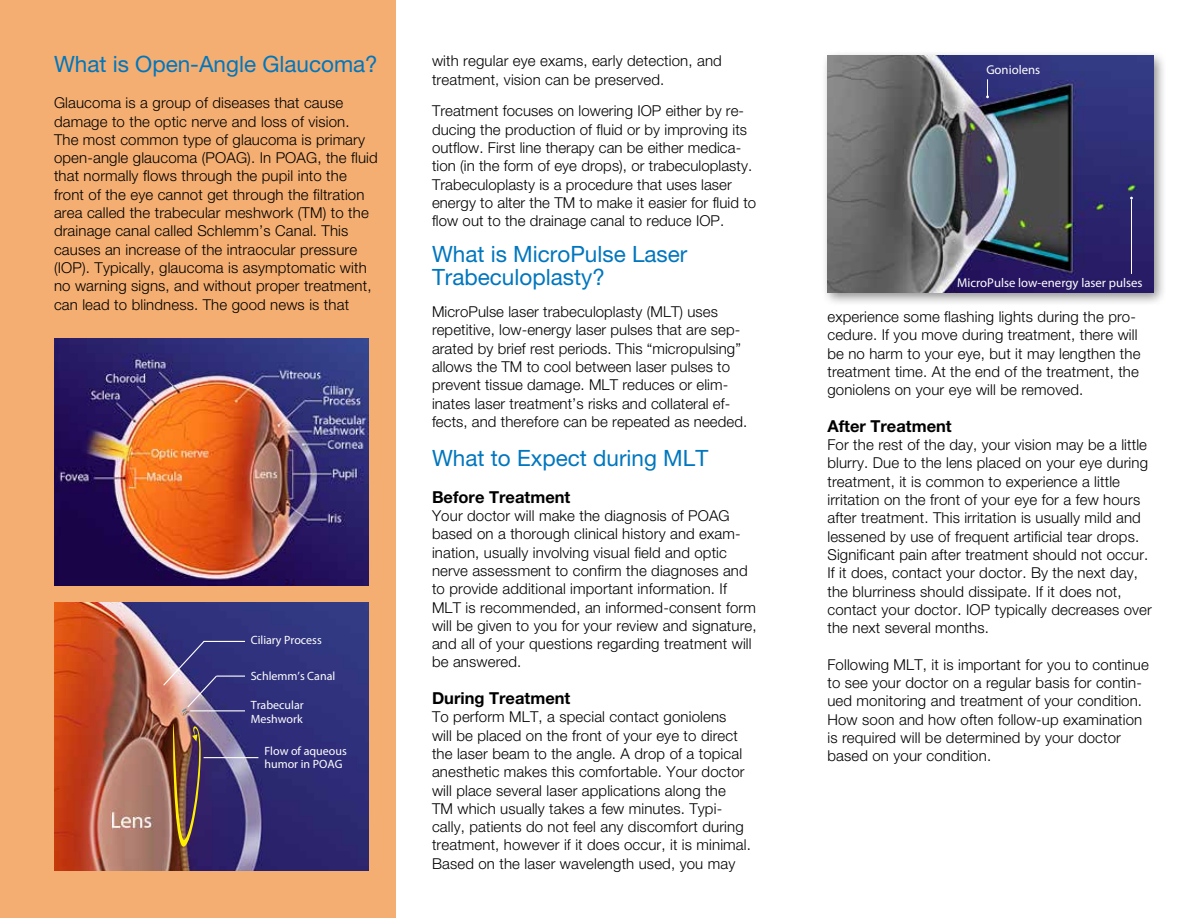
<style>
.page{position:relative;width:1188px;height:918px;background:#fff}
.page>*{position:absolute;margin:0;border:0;box-sizing:border-box;transform-origin:0 0}
.t1{font:22.5px/22.8px "Helvetica Neue";color:#0076be}
.t2{font:700 16.5px "Helvetica Neue";color:#000}
.t3{font:300 15px/18.3px "Helvetica Neue";letter-spacing:.01em;color:#000}
.t4{font:12.75px "Myriad Pro";color:#fff}
.t5{font:12px/13.5px "Myriad Pro";color:#fff}
</style>
<div class="page">
<div style="left:0;top:0;width:395px;height:918px;background:#f4ae71"></div>
<img style="left:54px;top:338px;width:315px;height:248px">
<div style="left:822px;top:50px;width:346px;height:256px;background:#000;opacity:.45"></div>
<img style="left:827px;top:56px;width:326px;height:236px">
<img style="left:54px;top:602px;width:315px;height:269px">
<img style="left:172px;top:723px;width:37px;height:126px">
<hr style="left:1131px;top:199px;width:1px;height:75px;background:#fff">
<svg style="left:986px;top:79px;width:3px;height:19px"></svg>
<svg style="left:162px;top:640px;width:83px;height:76px;background:#6a5c8c"></svg>
<hr style="left:204px;top:757px;width:54px;height:1px;background:#fff">
<h1 class="t1" style="left:54px;top:52px;width:325px">What is Open-Angle Glaucoma?</h1>
<p class="t3" style="left:54px;top:93px;width:325px">Glaucoma is a group of diseases that cause damage to the optic nerve and loss of vision.<br>The most common type of glaucoma is primary open-angle glaucoma (POAG). In POAG, the fluid that normally flows through the pupil into the front of the eye cannot get through the filtration area called the trabecular meshwork (TM) to the drainage canal called Schlemm’s Canal. This causes an increase of the intraocular pressure (IOP). Typically, glaucoma is asymptomatic with no warning signs, and without proper treatment, can lead to blindness. The good news is that</p>
<p class="t5" style="left:251px;top:633px;width:73px">Ciliary Process</p>
<p class="t5" style="left:251px;top:669px;width:86px">Schlemm’s Canal</p>
<p class="t5" style="left:251px;top:698px;width:55px">Trabecular<br>Meshwork</p>
<p class="t5" style="left:264px;top:744px;width:84px">Flow of aqueous humor in POAG</p>
<p class="t3" style="left:432px;top:51px;width:291px">with regular eye exams, early detection, and treatment, vision can be preserved.</p>
<p class="t3" style="left:432px;top:102px;width:326px">Treatment focuses on lowering IOP either by re&shy;ducing the production of fluid or by improving its outflow. First line therapy can be either medica&shy;tion (in the form of eye drops), or trabeculoplasty.<br>Trabeculoplasty is a procedure that uses laser energy to alter the TM to make it easier for fluid to flow out to the drainage canal to reduce IOP.</p>
<h1 class="t1" style="left:432px;top:243px;width:257px">What is MicroPulse Laser<br>Trabeculoplasty?</h1>
<p class="t3" style="left:432px;top:302px;width:317px">MicroPulse laser trabeculoplasty (MLT) uses repetitive, low-energy laser pulses that are sep&shy;arated by brief rest periods. This “micropulsing” allows the TM to cool between laser pulses to prevent tissue damage. MLT reduces or elim&shy;inates laser treatment’s risks and collateral ef&shy;fects, and therefore can be repeated as needed.</p>
<h1 class="t1" style="left:432px;top:446px;width:278px">What to Expect during MLT</h1>
<p class="t2" style="left:432px;top:487px;width:140px">Before Treatment</p>
<p class="t3" style="left:432px;top:506px;width:326px">Your doctor will make the diagnosis of POAG based on a thorough clinical history and exam&shy;ination, usually involving visual field and optic nerve assessment to confirm the diagnoses and to provide additional important information. If MLT is recommended, an informed-consent form will be given to you for your review and signature, and all of your questions regarding treatment will be answered.</p>
<p class="t2" style="left:432px;top:688px;width:140px">During Treatment</p>
<p class="t3" style="left:432px;top:708px;width:320px">To perform MLT, a special contact goniolens<br>will be placed on the front of your eye to direct the laser beam to the angle. A drop of a topical anesthetic makes this comfortable. Your doctor will place several laser applications along the<br>TM which usually takes a few minutes. Typi&shy;cally, patients do not feel any discomfort during treatment, however if it does occur, it is minimal.<br>Based on the laser wavelength used, you may</p>
<p class="t4" style="left:986px;top:62px;width:55px">Goniolens</p>
<p class="t4" style="left:957px;top:274px;width:187px">MicroPulse low-energy laser pulses</p>
<p class="t3" style="left:827px;top:307px;width:315px">experience some flashing lights during the pro&shy;cedure. If you move during treatment, there will be no harm to your eye, but it may lengthen the treatment time. At the end of the treatment, the goniolens on your eye will be removed.</p>
<p class="t2" style="left:827px;top:416px;width:126px">After Treatment</p>
<p class="t3" style="left:827px;top:435px;width:326px">For the rest of the day, your vision may be a little blurry. Due to the lens placed on your eye during treatment, it is common to experience a little irritation on the front of your eye for a few hours after treatment. This irritation is usually mild and lessened by use of frequent artificial tear drops.<br>Significant pain after treatment should not occur.<br>If it does, contact your doctor. By the next day, the blurriness should dissipate. If it does not, contact your doctor. IOP typically decreases over the next several months.</p>
<p class="t3" style="left:827px;top:655px;width:323px">Following MLT, it is important for you to continue to see your doctor on a regular basis for contin&shy;ued monitoring and treatment of your condition.<br>How soon and how often follow-up examination is required will be determined by your doctor based on your condition.</p>
</div>
